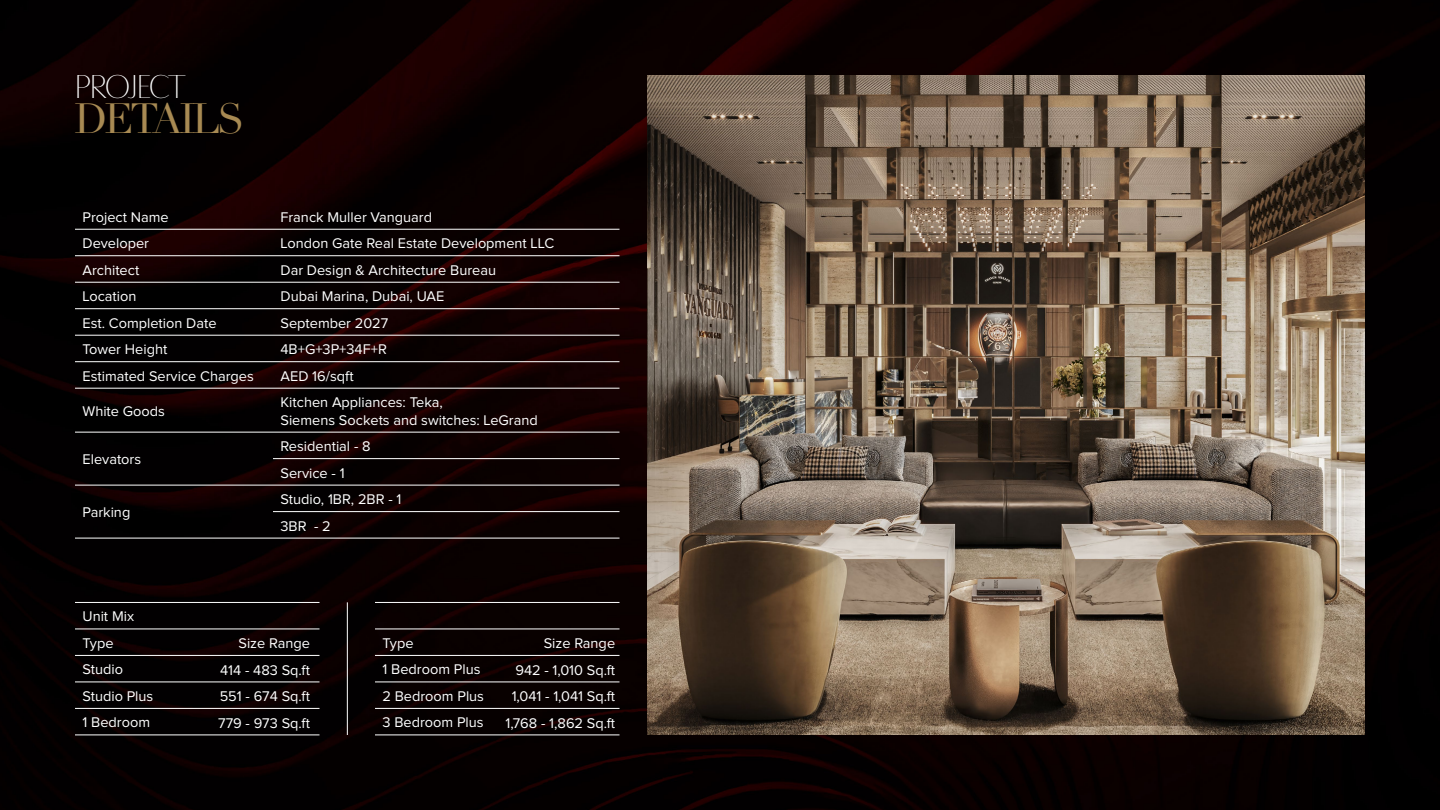
<style>
.page{position:relative;width:1440px;height:810px;background:#fff}
.page>*{position:absolute;margin:0;border:0;box-sizing:border-box;transform-origin:0 0}
.t1{font:41.25px "Didot";letter-spacing:-.08em;color:#a88a53}
.t2{font:30px "Bw Vivant Skinny";letter-spacing:-.085em;color:#fff}
.t3{font:14.55px/26.5px "Proxima Nova";color:#fff}
</style>
<div class="page">
<img style="left:0;top:0;width:1440px;height:810px">
<hr style="left:75px;top:229px;width:198px;height:1px;background:#fff">
<hr style="left:273px;top:229px;width:347px;height:1px;background:#fff">
<hr style="left:75px;top:256px;width:198px;height:1px;background:#fff">
<hr style="left:273px;top:256px;width:347px;height:1px;background:#fff">
<hr style="left:75px;top:282px;width:198px;height:1px;background:#fff">
<hr style="left:273px;top:282px;width:347px;height:1px;background:#fff">
<hr style="left:75px;top:309px;width:198px;height:1px;background:#fff">
<hr style="left:273px;top:309px;width:347px;height:1px;background:#fff">
<hr style="left:75px;top:335px;width:198px;height:1px;background:#fff">
<hr style="left:273px;top:335px;width:347px;height:1px;background:#fff">
<hr style="left:75px;top:362px;width:198px;height:1px;background:#fff">
<hr style="left:273px;top:362px;width:347px;height:1px;background:#fff">
<hr style="left:75px;top:388px;width:198px;height:1px;background:#fff">
<hr style="left:273px;top:388px;width:347px;height:1px;background:#fff">
<hr style="left:75px;top:432px;width:198px;height:1px;background:#fff">
<hr style="left:273px;top:432px;width:347px;height:1px;background:#fff">
<hr style="left:273px;top:458px;width:347px;height:1px;background:#fff">
<hr style="left:75px;top:485px;width:198px;height:1px;background:#fff">
<hr style="left:75px;top:538px;width:198px;height:1px;background:#fff">
<hr style="left:273px;top:485px;width:347px;height:1px;background:#fff">
<hr style="left:273px;top:511px;width:347px;height:1px;background:#fff">
<hr style="left:273px;top:538px;width:347px;height:1px;background:#fff">
<hr style="left:75px;top:629px;width:120px;height:1px;background:#fff">
<hr style="left:195px;top:629px;width:125px;height:1px;background:#fff">
<hr style="left:75px;top:655px;width:120px;height:1px;background:#fff">
<hr style="left:195px;top:655px;width:125px;height:1px;background:#fff">
<hr style="left:75px;top:682px;width:120px;height:1px;background:#fff">
<hr style="left:195px;top:682px;width:125px;height:1px;background:#fff">
<hr style="left:75px;top:708px;width:120px;height:1px;background:#fff">
<hr style="left:195px;top:708px;width:125px;height:1px;background:#fff">
<hr style="left:75px;top:735px;width:120px;height:1px;background:#fff">
<hr style="left:195px;top:735px;width:125px;height:1px;background:#fff">
<hr style="left:75px;top:602px;width:120px;height:1px;background:#fff">
<hr style="left:195px;top:602px;width:125px;height:1px;background:#fff">
<hr style="left:375px;top:629px;width:120px;height:1px;background:#fff">
<hr style="left:495px;top:629px;width:125px;height:1px;background:#fff">
<hr style="left:375px;top:655px;width:120px;height:1px;background:#fff">
<hr style="left:495px;top:655px;width:125px;height:1px;background:#fff">
<hr style="left:375px;top:682px;width:120px;height:1px;background:#fff">
<hr style="left:495px;top:682px;width:125px;height:1px;background:#fff">
<hr style="left:375px;top:708px;width:120px;height:1px;background:#fff">
<hr style="left:495px;top:708px;width:125px;height:1px;background:#fff">
<hr style="left:375px;top:735px;width:120px;height:1px;background:#fff">
<hr style="left:495px;top:735px;width:125px;height:1px;background:#fff">
<hr style="left:375px;top:602px;width:120px;height:1px;background:#fff">
<hr style="left:495px;top:602px;width:125px;height:1px;background:#fff">
<img style="left:647px;top:75px;width:718px;height:660px">
<hr style="left:347px;top:602px;width:1px;height:133px;background:#fff">
<h2 class="t2" style="left:74px;top:69px;width:113px">PROJECT</h2>
<h1 class="t1" style="left:74px;top:94px;width:172px">DETAILS</h1>
<p class="t3" style="left:82px;top:204px;width:88px">Project Name</p>
<p class="t3" style="left:281px;top:204px;width:153px">Franck Muller Vanguard</p>
<p class="t3" style="left:82px;top:231px;width:68px">Developer</p>
<p class="t3" style="left:281px;top:231px;width:275px">London Gate Real Estate Development LLC</p>
<p class="t3" style="left:82px;top:257px;width:58px">Architect</p>
<p class="t3" style="left:281px;top:257px;width:217px">Dar Design &amp; Architecture Bureau</p>
<p class="t3" style="left:82px;top:284px;width:55px">Location</p>
<p class="t3" style="left:281px;top:284px;width:165px">Dubai Marina, Dubai, UAE</p>
<p class="t3" style="left:82px;top:310px;width:136px">Est. Completion Date</p>
<p class="t3" style="left:281px;top:310px;width:109px">September 2027</p>
<p class="t3" style="left:82px;top:337px;width:86px">Tower Height</p>
<p class="t3" style="left:281px;top:337px;width:108px">4B+G+3P+34F+R</p>
<p class="t3" style="left:82px;top:363px;width:173px">Estimated Service Charges</p>
<p class="t3" style="left:281px;top:363px;width:75px">AED 16/sqft</p>
<p class="t3" style="left:82px;top:398px;width:84px">White Goods</p>
<p class="t3" style="left:281px;top:394px;width:259px;line-height:17.5px">Kitchen Appliances: Teka,<br>Siemens Sockets and switches: LeGrand</p>
<p class="t3" style="left:82px;top:447px;width:60px">Elevators</p>
<p class="t3" style="left:281px;top:434px;width:92px">Residential - 8<br>Service - 1</p>
<p class="t3" style="left:82px;top:500px;width:49px">Parking</p>
<p class="t3" style="left:82px;top:604px;width:72px">Unit Mix<br>Type<br>Studio<br>Studio Plus<br>1 Bedroom</p>
<p class="t3" style="left:281px;top:487px;width:122px">Studio, 1BR, 2BR - 1<br>3BR - 2</p>
<p class="t3" style="left:239px;top:631px;width:73px">Size Range</p>
<p class="t3" style="left:544px;top:631px;width:73px">Size Range</p>
<p class="t3" style="left:382px;top:630px;width:103px">Type<br>1 Bedroom Plus<br>2 Bedroom Plus<br>3 Bedroom Plus</p>
<p class="t3" style="left:220px;top:657px;width:91px">414 - 483 Sq.ft</p>
<p class="t3" style="left:505px;top:657px;width:111px;line-height:26.7px;text-align:right">942 - 1,010 Sq.ft<br>1,041 - 1,041 Sq.ft<br>1,768 - 1,862 Sq.ft</p>
<p class="t3" style="left:218px;top:684px;width:93px;line-height:26.7px">551 - 674 Sq.ft<br>779 - 973 Sq.ft</p>
</div>
